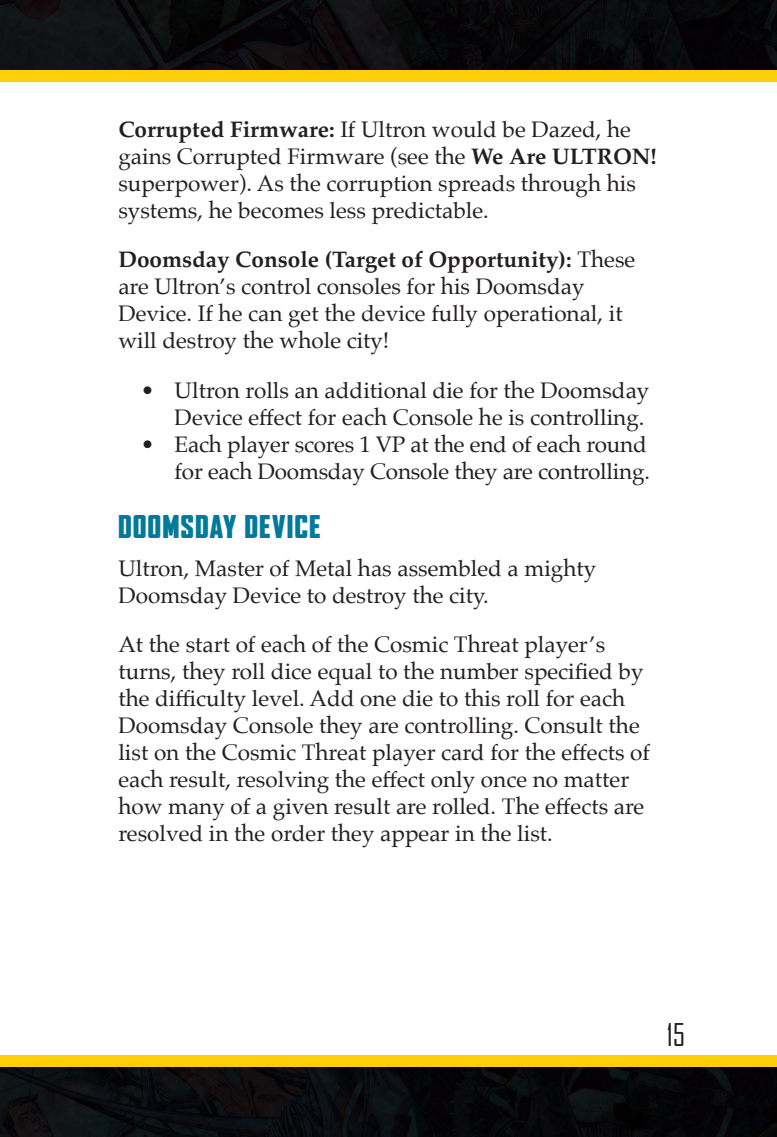
<style>
.page{position:relative;width:777px;height:1137px;background:#fff}
.page>*{position:absolute;margin:0;border:0;box-sizing:border-box;transform-origin:0 0}
.t1{font:900 condensed 30px "Agency FB";letter-spacing:.05em;color:#007a9a;scale:1.1 1}
.t2{font:30px "Agency FB";color:#231f20}
.t3{font:22.5px/27px "Palatino";color:#231f20}
.s1{font-weight:700}
</style>
<div class="page">
<img style="left:0;top:0;width:777px;height:71px">
<div style="left:0;top:71px;width:777px;height:11px;background:#fece08"></div>
<img style="left:0;top:1066px;width:777px;height:71px">
<div style="left:0;top:1055px;width:777px;height:11px;background:#fece08"></div>
<p class="t3" style="left:118px;top:116px;width:540px"><span class="s1">Corrupted Firmware:</span> If Ultron would be Dazed, he gains Corrupted Firmware (see the <span class="s1">We Are ULTRON! </span>superpower). As the corruption spreads through his systems, he becomes less predictable.</p>
<p class="t3" style="left:118px;top:246px;width:518px"><span class="s1">Doomsday Console (Target of Opportunity):</span> These are Ultron’s control consoles for his Doomsday Device. If he can get the device fully operational, it will destroy the whole city!</p>
<p class="t3" style="left:141px;top:377px;width:510px;text-align:right">• Ultron rolls an additional die for the Doomsday<br>Device effect for each Console he is controlling.</p>
<p class="t3" style="left:141px;top:431px;width:510px;text-align:right">• Each player scores 1 VP at the end of each round for each Doomsday Console they are controlling.</p>
<h1 class="t1" style="left:118px;top:509px;width:185px">DOOMSDAY DEVICE</h1>
<p class="t3" style="left:118px;top:554px;width:479px">Ultron, Master of Metal has assembled a mighty<br>Doomsday Device to destroy the city.</p>
<p class="t3" style="left:118px;top:631px;width:533px">At the start of each of the Cosmic Threat player’s turns, they roll dice equal to the number specified by the difficulty level. Add one die to this roll for each Doomsday Console they are controlling. Consult the list on the Cosmic Threat player card for the effects of each result, resolving the effect only once no matter how many of a given result are rolled. The effects are resolved in the order they appear in the list.</p>
<h1 class="t2" style="left:667px;top:1016px;width:20px">15</h1>
</div>
